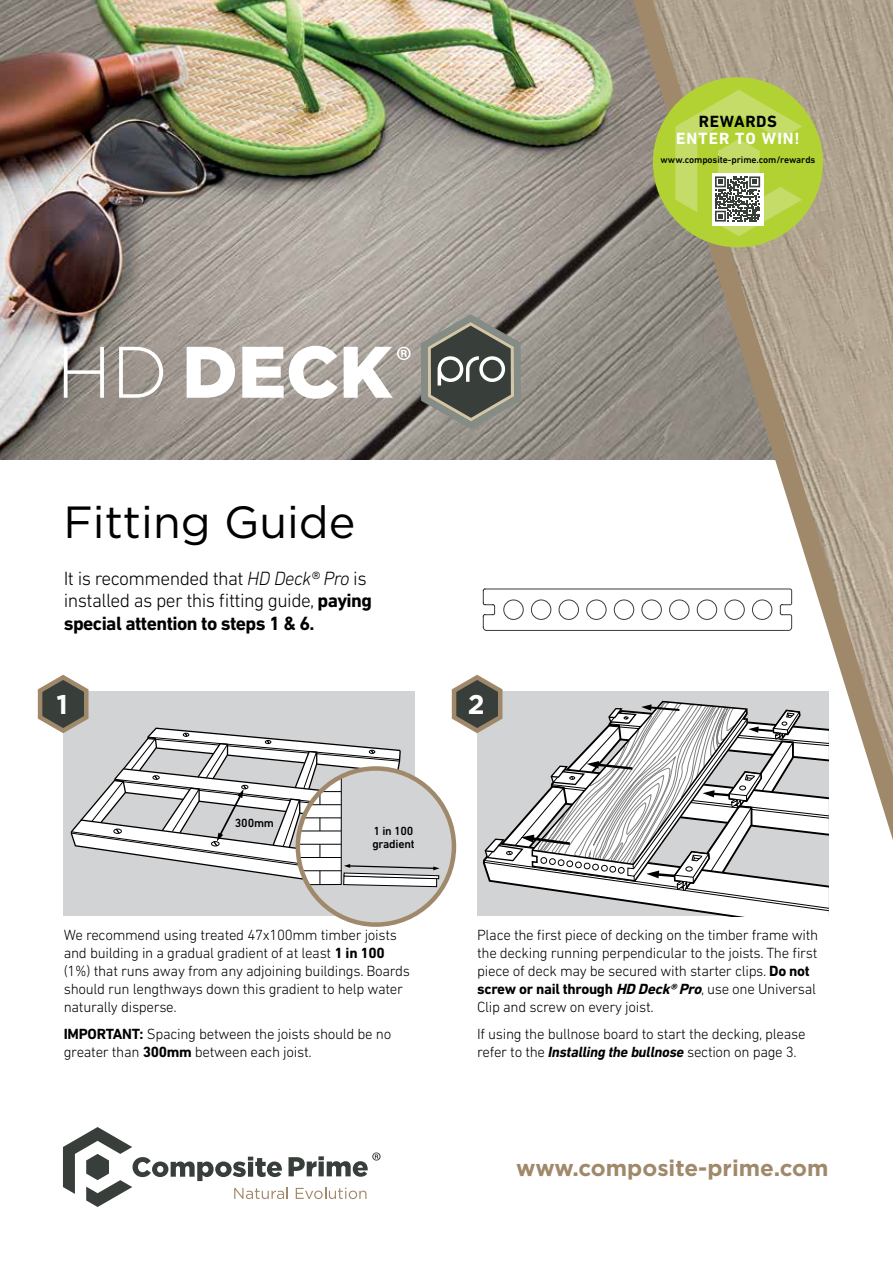
<style>
.page{position:relative;width:893px;height:1263px;background:#fff}
.page>*{position:absolute;margin:0;border:0;box-sizing:border-box;transform-origin:0 0}
.t1{font:45px "Gotham HTF";color:#000}
.t2{font:700 27px "Gotham HTF";color:#fff}
.t3{font:700 22.5px "Gotham HTF";color:#a0896b}
.t4{font:300 19.5px/22.5px "DIN Next LT Pro";letter-spacing:-.03em;color:#000}
.t5{font:700 16.5px "DIN Next LT Pro";letter-spacing:.07em;color:#fff}
.t6{font:700 16.5px "DIN Next LT Pro";letter-spacing:.03em;color:#000}
.t7{font:300 15px/18px "DIN Next LT Pro";letter-spacing:-.02em;color:#000}
.t8{font:500 12px/13.5px "DIN Next LT Pro";letter-spacing:-.02em;color:#000}
.t9{font:500 9.75px "DIN Next LT Pro";letter-spacing:-.01em;color:#000}
.s1{font-style:italic}
.s2{font-weight:700}
.s3{font-weight:700;font-style:italic}
</style>
<div class="page">
<div style="left:63px;top:691px;width:351px;height:225px;background:#d1d3d4"></div>
<svg style="left:448px;top:674px;width:149px;height:242px"></svg>
<div style="left:298px;top:768px;width:156px;height:156px;background:#d1d3d4;border-radius:50%"></div>
<svg style="left:37px;top:674px;width:403px;height:217px"></svg>
<hr style="left:298px;top:791px;width:43px;height:1px;background:#000">
<div style="left:296px;top:766px;width:160px;height:161px;border:5px solid #a0896b;border-radius:50%"></div>
<svg style="left:63px;top:1127px;width:318px;height:80px"></svg>
<img style="left:0;top:0;width:597px;height:459px">
<svg style="left:597px;top:0;width:296px;height:917px"></svg>
<svg style="left:64px;top:347px;width:40px;height:51px"></svg>
<svg style="left:119px;top:347px;width:44px;height:51px"></svg>
<svg style="left:187px;top:347px;width:48px;height:51px"></svg>
<svg style="left:242px;top:346px;width:96px;height:53px"></svg>
<svg style="left:344px;top:347px;width:67px;height:51px"></svg>
<svg style="left:421px;top:314px;width:100px;height:115px"></svg>
<svg style="left:483px;top:588px;width:309px;height:43px"></svg>
<div style="left:653px;top:77px;width:170px;height:170px;background:#b2d234;border-radius:50%"></div>
<svg style="left:675px;top:90px;width:137px;height:146px"></svg>
<h1 class="t1" style="left:63px;top:505px;width:294px">Fitting Guide</h1>
<h3 class="t4" style="left:64px;top:568px;width:310px">It is recommended that <span class="s1">HD Deck® Pro</span> is installed as per this fitting guide, <span class="s2">paying special attention to steps 1 &amp; 6.</span></h3>
<h2 class="t2" style="left:57px;top:694px;width:13px">1</h2>
<h2 class="t2" style="left:468px;top:694px;width:18px">2</h2>
<p class="t8" style="left:235px;top:817px;width:41px">300mm</p>
<p class="t8" style="left:372px;top:825px;width:44px">1 in 100 gradient</p>
<p class="t6" style="left:699px;top:116px;width:79px">REWARDS</p>
<p class="t5" style="left:676px;top:133px;width:125px">ENTER TO WIN!</p>
<p class="t9" style="left:660px;top:156px;width:156px">www.composite-prime.com/rewards</p>
<p class="t7" style="left:64px;top:927px;width:348px">We recommend using treated 47x100mm timber joists and building in a gradual gradient of at least <span class="s2">1 in 100 </span>(1%) that runs away from any adjoining buildings. Boards should run lengthways down this gradient to help water naturally disperse.</p>
<p class="t7" style="left:64px;top:1026px;width:329px"><span class="s2">IMPORTANT:</span> Spacing between the joists should be no greater than <span class="s2">300mm</span> between each joist.</p>
<p class="t7" style="left:477px;top:927px;width:343px">Place the first piece of decking on the timber frame with the decking running perpendicular to the joists. The first piece of deck may be secured with starter clips. <span class="s2">Do not screw or nail through</span> <span class="s3">HD Deck® Pro</span>, use one Universal Clip and screw on every joist.</p>
<p class="t7" style="left:477px;top:1026px;width:330px">If using the bullnose board to start the decking, please refer to the <span class="s3">Installing the bullnose</span> section on page 3.</p>
<h3 class="t3" style="left:516px;top:1159px;width:314px">www.composite-prime.com</h3>
</div>
